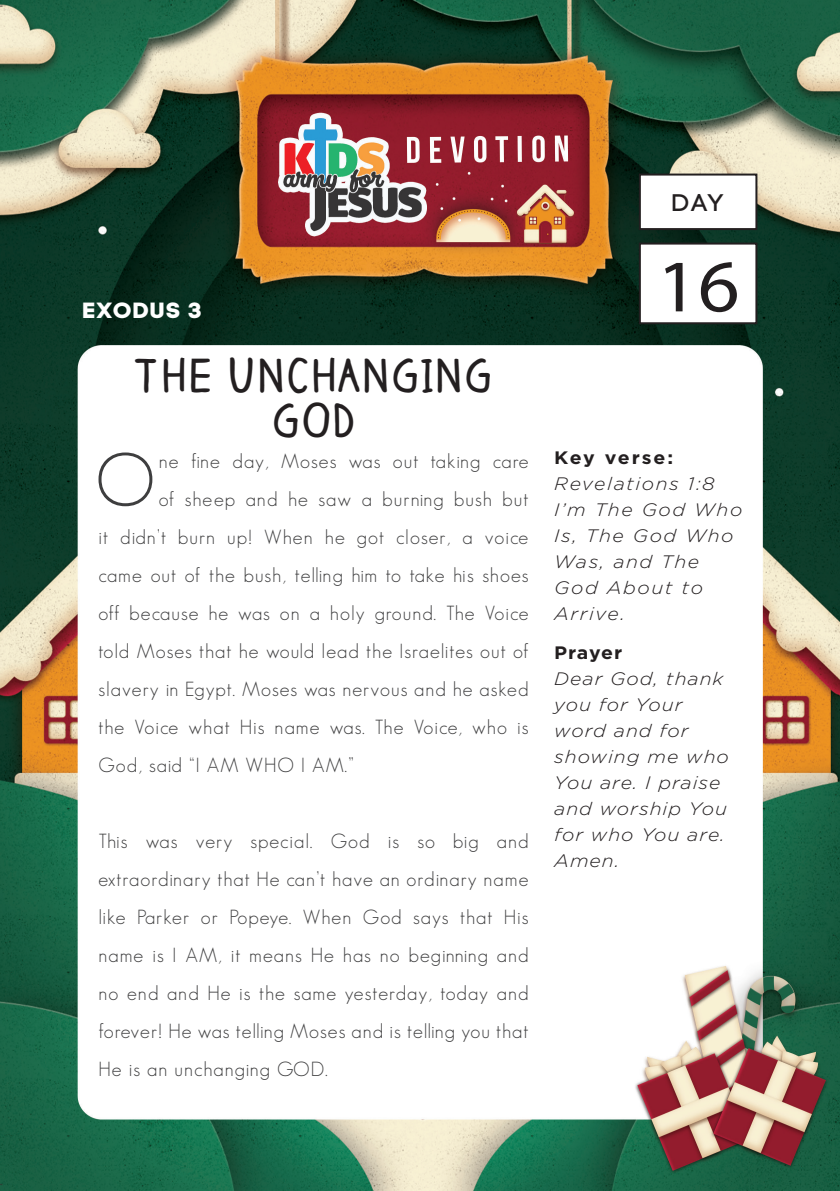
<style>
.page{position:relative;width:840px;height:1191px;background:#fff}
.page>*{position:absolute;margin:0;border:0;box-sizing:border-box;transform-origin:0 0}
.t1{font:74.4px "Myriad Hebrew";color:#231f20;scale:1.08 1}
.t2{font:300 73.2px "Geosans";color:#3e3e3f}
.t3{font:700 44px/45.2px "Claire Hand";letter-spacing:.05em;color:#231f20;text-align:center}
.t4{font:24px "Code Pro";color:#231f20;scale:1.08 1}
.t5{font:22px "Code Pro Bold";letter-spacing:.055em;color:#fff;scale:1.08 1}
.t6{font:300 20px/38px "Geosans";letter-spacing:.05em;color:#3e3e3f;text-align:justify}
.t7{font:italic 300 18px/26px "Gotham";letter-spacing:.05em;color:#231f20;scale:1.08 1}
.t8{font:italic 300 18px/26px "Gotham";letter-spacing:.08em;color:#231f20;scale:1.08 1}
.t9{font:700 18px "Gotham";letter-spacing:.07em;color:#231f20;scale:1.08 1}
</style>
<div class="page">
<img style="left:0;top:0;width:839px;height:1191px">
<div style="left:639px;top:174px;width:117px;height:55px;background:#fff"></div>
<div style="left:638px;top:173px;width:119px;height:57px;border:2px solid #231f20"></div>
<div style="left:639px;top:243px;width:117px;height:80px;background:#fff"></div>
<div style="left:638px;top:242px;width:119px;height:82px;border:2px solid #231f20"></div>
<p class="t5" style="left:84px;top:297px;width:111px">EXODUS 3</p>
<p class="t3" style="left:135px;top:352px;width:359px">THE UNCHANGING<br>GOD</p>
<h2 class="t2" style="left:95px;top:439px;width:62px">O</h2>
<p class="t6" style="left:159px;top:441px;width:371px">ne fine day, Moses was out taking care</p>
<p class="t6" style="left:159px;top:479px;width:371px">of sheep and he saw a burning bush but</p>
<p class="t6" style="left:98px;top:517px;width:431px">it didn’t burn up! When he got closer, a voice</p>
<p class="t6" style="left:98px;top:555px;width:431px">came out of the bush, telling him to take his shoes</p>
<p class="t6" style="left:98px;top:593px;width:431px">off because he was on a holy ground. The Voice</p>
<p class="t6" style="left:98px;top:631px;width:431px">told Moses that he would lead the Israelites out of</p>
<p class="t6" style="left:98px;top:669px;width:431px">slavery in Egypt. Moses was nervous and he asked</p>
<p class="t6" style="left:98px;top:707px;width:431px">the Voice what His name was. The Voice, who is</p>
<p class="t6" style="left:98px;top:745px;width:257px">God, said “I AM WHO I AM.”</p>
<p class="t6" style="left:98px;top:821px;width:431px">This was very special. God is so big and extraordinary that He can’t have an ordinary name like Parker or Popeye. When God says that His name is I AM, it means He has no beginning and no end and He is the same yesterday, today and forever! He was telling Moses and is telling you that He is an unchanging GOD.</p>
<p class="t4" style="left:671px;top:189px;width:50px">day</p>
<p class="t1" style="left:656px;top:246px;width:78px">16</p>
<p class="t9" style="left:554px;top:445px;width:112px">Key verse:</p>
<p class="t8" style="left:554px;top:470px;width:150px">Revelations 1:8</p>
<p class="t8" style="left:554px;top:496px;width:176px">I’m The God Who<br>Is, The God Who<br>Was, and The<br>God About to<br>Arrive.</p>
<p class="t9" style="left:554px;top:640px;width:64px">Prayer</p>
<p class="t7" style="left:554px;top:665px;width:163px">Dear God, thank you for Your word and for showing me who<br>You are. I praise and worship You for who You are.<br>Amen.</p>
</div>
